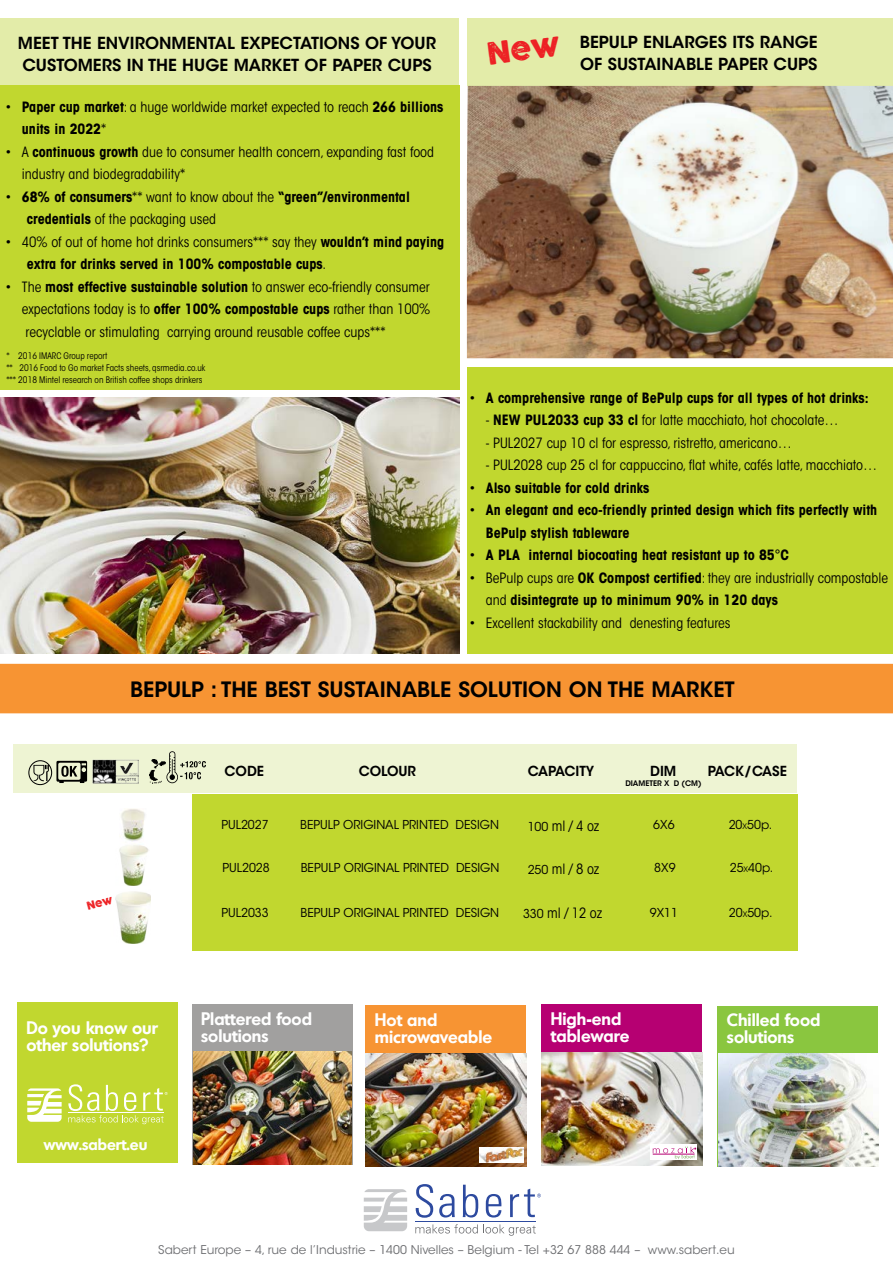
<style>
.page{position:relative;width:893px;height:1263px;background:#fff}
.page>*{position:absolute;margin:0;border:0;box-sizing:border-box;transform-origin:0 0}
.t1{font:600 21px "ITC Avant Garde Std";color:#000}
.t2{font:600 17.4px/17.4px "Montreal";color:#fff}
.t3{font:600 16.5px "ITC Avant Garde Std";color:#000}
.t4{font:600 15.75px "Montreal";color:#fff}
.t5{font:condensed 14.1px "ITC Avant Garde Std";color:#000}
.t6{font:700 condensed 14.1px "ITC Avant Garde Std";color:#000}
.t7{font:600 13.8px "ITC Avant Garde Std";color:#000}
.t8{font:600 13.8px "ITC Avant Garde Std";letter-spacing:-.025em;color:#000}
.TITRE_RUBRIQUE{font:500 12.6px "ITC Avant Garde Std";color:#fff;scale:.95 1}
.t9{font:12.3px "ITC Avant Garde Std";color:#000}
.t10{font:12px "ITC Avant Garde Std";color:#6d6e71}
.t11{font:condensed 9px "ITC Avant Garde Std";color:#000}
.t12{font:600 7.65px "ITC Avant Garde Std";color:#000}
.s1{font-weight:700}
.s2{font-weight:400}
.s3{font-stretch:normal;font-size:12.3px}
.s4{font-size:7.65px}
.s5{font-size:12px}
</style>
<div class="page">
<div style="left:467px;top:367px;width:426px;height:286px;background:#c1d72f"></div>
<div style="left:467px;top:18px;width:426px;height:68px;background:#e3eca9"></div>
<div style="left:0;top:18px;width:459px;height:68px;background:#e3eca9"></div>
<div style="left:0;top:85px;width:459px;height:304px;background:#c1d72f"></div>
<img style="left:0;top:398px;width:459px;height:255px">
<div style="left:0;top:664px;width:893px;height:49px;background:#f79433"></div>
<div style="left:192px;top:794px;width:605px;height:156px;background:#c1d72f"></div>
<img style="left:467px;top:86px;width:426px;height:272px">
<div style="left:13px;top:744px;width:784px;height:49px;background:#eef4d3"></div>
<svg style="left:364px;top:1189px;width:43px;height:42px"></svg>
<svg style="left:415px;top:1184px;width:18px;height:34px"></svg>
<svg style="left:439px;top:1194px;width:16px;height:23px"></svg>
<svg style="left:463px;top:1185px;width:16px;height:32px"></svg>
<svg style="left:486px;top:1194px;width:15px;height:23px"></svg>
<svg style="left:415px;top:1224px;width:121px;height:12px"></svg>
<hr style="left:415px;top:1221px;width:121px;height:1px;background:#2d4a9f">
<svg style="left:510px;top:1188px;width:31px;height:29px"></svg>
<img style="left:149px;top:760px;width:16px;height:24px">
<svg style="left:56px;top:761px;width:31px;height:22px"></svg>
<svg style="left:166px;top:751px;width:40px;height:32px"></svg>
<svg style="left:33px;top:765px;width:16px;height:16px"></svg>
<div style="left:28px;top:760px;width:24px;height:25px;border:1px solid #000;border-radius:50%"></div>
<img style="left:93px;top:759px;width:45px;height:24px">
<div style="left:192px;top:1004px;width:161px;height:160px;background:#a1a09f"></div>
<img style="left:193px;top:1052px;width:159px;height:112px">
<div style="left:541px;top:1004px;width:161px;height:161px;background:#b60072"></div>
<img style="left:541px;top:1052px;width:161px;height:113px">
<div style="left:17px;top:1002px;width:160px;height:161px;background:#c1d72f"></div>
<div style="left:717px;top:1006px;width:161px;height:160px;background:#8ac63f"></div>
<img style="left:718px;top:1054px;width:161px;height:112px">
<div style="left:365px;top:1005px;width:161px;height:161px;background:#f79433"></div>
<img style="left:366px;top:1053px;width:160px;height:113px">
<svg style="left:27px;top:1088px;width:35px;height:34px"></svg>
<svg style="left:68px;top:1070px;width:110px;height:54px"></svg>
<svg style="left:650px;top:1145px;width:47px;height:15px"></svg>
<svg style="left:653px;top:1147px;width:43px;height:12px"></svg>
<img style="left:479px;top:1147px;width:44px;height:15px">
<img style="left:121px;top:808px;width:24px;height:33px">
<img style="left:119px;top:841px;width:30px;height:44px">
<img style="left:115px;top:891px;width:36px;height:52px">
<p class="t3" style="left:18px;top:32px;width:420px">MEET THE ENVIRONMENTAL EXPECTATIONS OF YOUR</p>
<p class="t3" style="left:22px;top:55px;width:411px">CUSTOMERS IN THE HUGE MARKET OF PAPER CUPS</p>
<p class="t5" style="left:5px;top:98px;width:439px">• <span class="s1">Paper cup market</span>: a huge worldwide market expected to reach <span class="s1">266 billions</span></p>
<p class="t6" style="left:22px;top:120px;width:86px">units in 2022<span class="s2">*</span></p>
<p class="t5" style="left:5px;top:143px;width:430px">• A <span class="s1">continuous growth</span> due to consumer health concern, expanding fast food</p>
<p class="t5" style="left:22px;top:165px;width:165px">industry and biodegradability*</p>
<p class="t6" style="left:5px;top:187px;width:406px"><span class="s2">•</span> 68% of consumers<span class="s2">** want to know about the</span> “green”/environmental</p>
<p class="t5" style="left:27px;top:210px;width:191px"><span class="s1">credentials</span> of the packaging used</p>
<p class="t5" style="left:5px;top:233px;width:440px">• 40% of out of home hot drinks consumers*** say they <span class="s1">wouldn’t mind paying</span></p>
<p class="t6" style="left:27px;top:255px;width:301px">extra for drinks served in 100% compostable cups<span class="s2">.</span></p>
<p class="t5" style="left:5px;top:278px;width:426px">• The <span class="s1">most effective sustainable solution</span> to answer eco-friendly consumer</p>
<p class="t5" style="left:22px;top:300px;width:410px">expectations today is to <span class="s1">offer 100% compostable cups</span> rather than 100%</p>
<p class="t5" style="left:26px;top:323px;width:361px">recyclable or stimulating carrying around reusable coffee cups***</p>
<p class="t11" style="left:6px;top:350px;width:102px">* 2016 IMARC Group report</p>
<p class="t11" style="left:6px;top:362px;width:201px">** 2016 Food to Go market Facts sheets, qsrmedia.co.uk</p>
<p class="t11" style="left:6px;top:374px;width:197px">*** 2018 Mintel research on British coffee shops drinkers</p>
<p class="t3" style="left:580px;top:31px;width:239px">BEPULP ENLARGES ITS RANGE</p>
<p class="t3" style="left:580px;top:54px;width:239px">OF SUSTAINABLE PAPER CUPS</p>
<p class="t6" style="left:469px;top:388px;width:401px"><span class="s2">•</span> A comprehensive range of BePulp cups for all types of hot drinks:</p>
<p class="t5" style="left:486px;top:411px;width:354px">- <span class="s1">NEW PUL2033 cup 33 cl</span> for latte macchiato, hot chocolate…</p>
<p class="t5" style="left:486px;top:434px;width:307px">- PUL2027 cup 10 cl for espresso, ristretto, americano…</p>
<p class="t5" style="left:486px;top:456px;width:393px">- PUL2028 cup 25 cl for cappuccino, flat white, cafés latte, macchiato…</p>
<p class="t6" style="left:469px;top:478px;width:182px"><span class="s2">•</span> Also suitable for cold drinks</p>
<p class="t6" style="left:469px;top:501px;width:409px"><span class="s2">•</span> An elegant and eco-friendly printed design which fits perfectly with</p>
<p class="t6" style="left:486px;top:523px;width:145px">BePulp stylish tableware</p>
<p class="t6" style="left:469px;top:546px;width:321px"><span class="s2">•</span> A PLA internal biocoating heat resistant up to 85°C</p>
<p class="t5" style="left:469px;top:569px;width:420px">• BePulp cups are <span class="s1">OK Compost certified</span>: they are industrially compostable</p>
<p class="t6" style="left:486px;top:591px;width:294px"><span class="s2">and</span> disintegrate up to minimum 90% in 120 days</p>
<p class="t5" style="left:469px;top:614px;width:263px">• Excellent stackability and denesting features</p>
<p class="t1" style="left:130px;top:676px;width:606px">BEPULP : THE BEST SUSTAINABLE SOLUTION ON THE MARKET</p>
<p class="t7" style="left:224px;top:762px;width:41px">CODE</p>
<p class="t7" style="left:359px;top:762px;width:59px">COLOUR</p>
<p class="t7" style="left:528px;top:762px;width:68px">CAPACITY</p>
<p class="t7" style="left:650px;top:762px;width:28px">DIM</p>
<p class="t8" style="left:708px;top:762px;width:81px">PACK/CASE</p>
<p class="t12" style="left:625px;top:779px;width:78px">DIAMETER X D (CM)</p>
<p class="t9" style="left:221px;top:817px;width:49px">PUL2027</p>
<p class="t9" style="left:300px;top:817px;width:200px">BEPULP ORIGINAL PRINTED DESIGN</p>
<p class="t5" style="left:528px;top:817px;width:73px"><span class="s3">100</span> ml / 4 oz</p>
<p class="t9" style="left:653px;top:817px;width:23px">6X6</p>
<p class="t9" style="left:729px;top:817px;width:45px">20<span class="s4">X</span>50<span class="s5">p.</span></p>
<p class="t2" style="left:26px;top:1018px;width:133px">Do you know our other solutions?</p>
<p class="t4" style="left:44px;top:1134px;width:105px">www.sabert.eu</p>
<p class="t9" style="left:222px;top:860px;width:49px">PUL2028</p>
<p class="t9" style="left:301px;top:860px;width:200px">BEPULP ORIGINAL PRINTED DESIGN</p>
<p class="t5" style="left:528px;top:860px;width:73px"><span class="s3">250</span> ml / 8 oz</p>
<p class="t9" style="left:654px;top:860px;width:23px">8X9</p>
<p class="t9" style="left:730px;top:860px;width:45px">25<span class="s4">X</span>40<span class="s5">p.</span></p>
<p class="t9" style="left:222px;top:905px;width:49px">PUL2033</p>
<p class="t9" style="left:301px;top:905px;width:200px">BEPULP ORIGINAL PRINTED DESIGN</p>
<p class="t5" style="left:523px;top:905px;width:81px"><span class="s3">330</span> ml / 12 oz</p>
<p class="t9" style="left:650px;top:905px;width:30px">9X11</p>
<p class="t9" style="left:729px;top:905px;width:45px">20<span class="s4">X</span>50<span class="s5">p.</span></p>
<p class="TITRE_RUBRIQUE" style="left:242px;top:1004px;width:160px">Présentation sur plateaux</p>
<p class="t2" style="left:201px;top:1009px;width:112px">Plattered food</p>
<p class="t2" style="left:201px;top:1027px;width:69px">solutions</p>
<p class="t2" style="left:375px;top:1010px;width:64px">Hot and</p>
<p class="t2" style="left:375px;top:1027px;width:119px">microwaveable</p>
<p class="t2" style="left:551px;top:1009px;width:72px">High-end</p>
<p class="t2" style="left:551px;top:1026px;width:80px">tableware</p>
<p class="t2" style="left:727px;top:1010px;width:95px">Chilled food</p>
<p class="t2" style="left:727px;top:1027px;width:69px">solutions</p>
<p class="t10" style="left:158px;top:1242px;width:578px">Sabert Europe – 4, rue de l’Industrie – 1400 Nivelles – Belgium - Tel +32 67 888 444 – www.sabert.eu</p>
</div>
